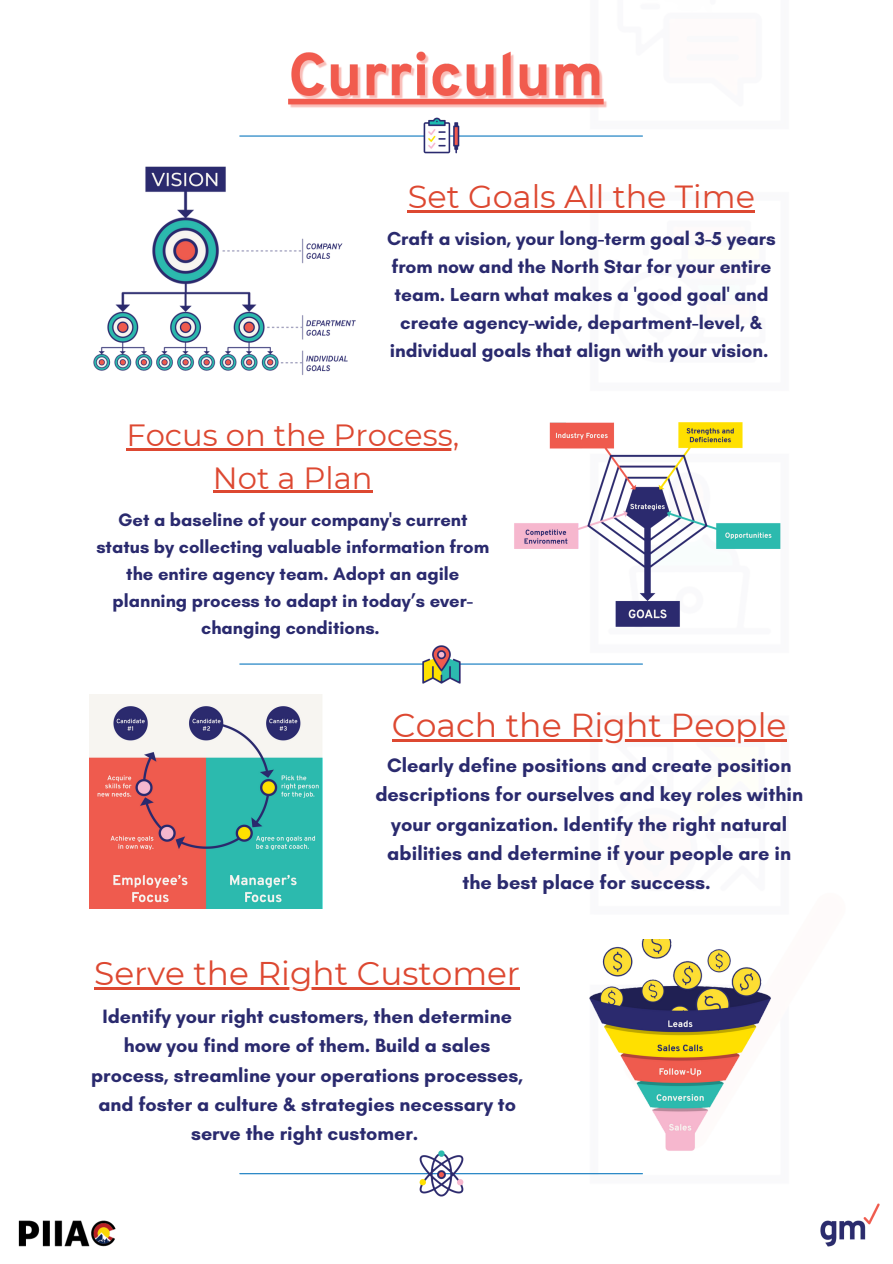
<style>
.page{position:relative;width:893px;height:1264px;background:#fff}
.page>*{position:absolute;margin:0;border:0;box-sizing:border-box;transform-origin:0 0}
.t1{font:33.15px "Montserrat";color:#dd4831}
.t2{font:32.85px "Montserrat";color:#dd4831}
.t3{font:31.95px "Montserrat";color:#dd4831}
.t4{font:30.6px "Montserrat";color:#dd4831}
.t5{font:700 19.8px/29.2px "Glacial Indifference";color:#2a2a6e;text-align:center}
.t6{font:700 19.65px/29.2px "Glacial Indifference";color:#2a2a6e;text-align:center}
.t7{font:700 19.2px/28px "Glacial Indifference";color:#2a2a6e;text-align:center}
.t8{font:700 18.45px/27px "Glacial Indifference";color:#2a2a6e;text-align:center}
</style>
<div class="page">
<img style="left:589px;top:939px;width:182px;height:212px">
<img style="left:93px;top:166px;width:263px;height:209px">
<img style="left:514px;top:422px;width:267px;height:205px">
<img style="left:89px;top:694px;width:233px;height:215px">
<hr style="left:240px;top:135px;width:402px;height:2px;background:#0e79bf">
<img style="left:413px;top:117px;width:56px;height:37px">
<hr style="left:240px;top:663px;width:402px;height:1px;background:#0e79bf">
<img style="left:412px;top:645px;width:58px;height:39px">
<hr style="left:240px;top:1173px;width:402px;height:1px;background:#0e79bf">
<img style="left:413px;top:1150px;width:56px;height:47px">
<hr style="left:408px;top:211px;width:347px;height:2px;background:#dd4831">
<hr style="left:126px;top:448px;width:333px;height:2px;background:#dd4831">
<hr style="left:213px;top:491px;width:159px;height:2px;background:#dd4831">
<hr style="left:392px;top:739px;width:394px;height:2px;background:#dd4831">
<hr style="left:94px;top:987px;width:426px;height:3px;background:#dd4831">
<img style="left:820px;top:1203px;width:60px;height:44px">
<img style="left:288px;top:51px;width:319px;height:57px">
<img style="left:18px;top:1220px;width:98px;height:27px">
<p class="t3" style="left:408px;top:177px;width:348px">Set Goals All the Time</p>
<p class="t7" style="left:387px;top:224px;width:390px">Craft a vision, your long-term goal 3-5 years from now and the North Star for your entire team. Learn what makes a 'good goal' and create agency-wide, department-level, &amp; individual goals that align with your vision.</p>
<p class="t4" style="left:126px;top:416px;width:334px">Focus on the Process,</p>
<p class="t4" style="left:213px;top:459px;width:161px">Not a Plan</p>
<p class="t8" style="left:96px;top:506px;width:394px">Get a baseline of your company's current status by collecting valuable information from the entire agency team. Adopt an agile planning process to adapt in today’s ever&shy;changing conditions.</p>
<p class="t1" style="left:392px;top:704px;width:396px">Coach the Right People</p>
<p class="t5" style="left:375px;top:750px;width:429px">Clearly define positions and create position descriptions for ourselves and key roles within your organization. Identify the right natural abilities and determine if your people are in the best place for success.</p>
<p class="t2" style="left:94px;top:953px;width:427px">Serve the Right Customer</p>
<p class="t6" style="left:91px;top:1001px;width:433px">Identify your right customers, then determine how you find more of them. Build a sales process, streamline your operations processes, and foster a culture &amp; strategies necessary to serve the right customer.</p>
</div>
